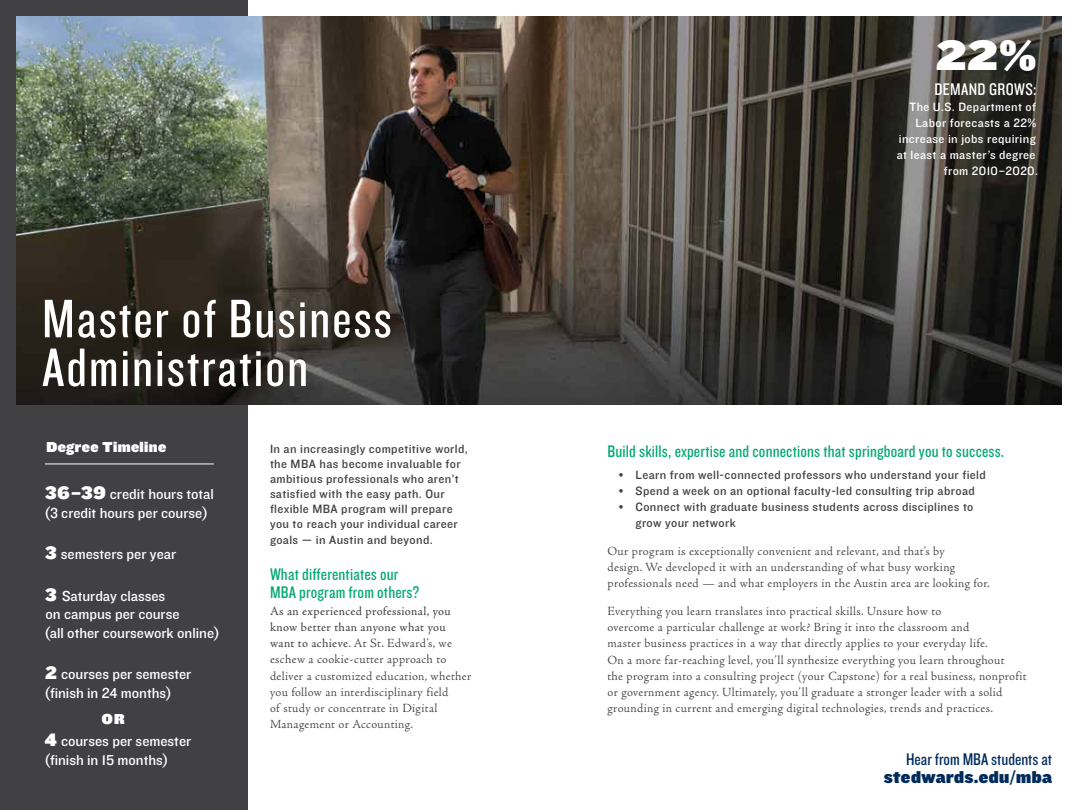
<style>
.page{position:relative;width:1080px;height:810px;background:#fff}
.page>*{position:absolute;margin:0;border:0;box-sizing:border-box;transform-origin:0 0}
.t1{font:56.25px/48.8px "Knockout HTF28 Junior Featherwt";letter-spacing:.03em;color:#fff;scale:1.13 1}
.t2{font:43.75px "Knockout HTF92 Ultmt Cruiserwt";color:#fff;scale:1.13 1}
.t3{font:17.5px/18.8px "Knockout HTF29 Junior Liteweight";letter-spacing:.01em;color:#03a86e}
.t4{font:17.5px "Knockout HTF29 Junior Liteweight";color:#002b5c}
.t5{font:17.5px "Knockout HTF92 Ultmt Cruiserwt";letter-spacing:.03em;color:#002b5c}
.t6{font:17.5px "Knockout HTF29 Junior Liteweight";letter-spacing:.02em;color:#fff}
.t7{font:15px/18.8px "Knockout HTF31 Junior Middlewt";color:#fff}
.t8{font:15px "Knockout HTF92 Ultmt Cruiserwt";letter-spacing:.03em;color:#fff}
.t9{font:300 12.5px/16.2px "Adobe Jenson Pro";letter-spacing:.025em;color:#414042}
.t10{font:12.5px/15px "Knockout HTF31 Junior Middlewt";letter-spacing:.03em;color:#414042}
.t11{font:12.5px/16px "Knockout HTF31 Junior Middlewt";letter-spacing:.03em;color:#fff;text-align:right}
.s1{font-family:"Knockout HTF92 Ultmt Cruiserwt";font-size:18.75px}
.s2{font-weight:400}
</style>
<div class="page">
<div style="left:0;top:0;width:248px;height:810px;background:#414042"></div>
<hr style="left:45px;top:464px;width:169px;height:1px;background:#fff">
<img style="left:17px;top:17px;width:1044px;height:388px">
<h1 class="t1" style="left:42px;top:296px;width:311px">Master of Business<br>Administration</h1>
<p class="t8" style="left:46px;top:439px;width:121px">Degree Timeline</p>
<p class="t7" style="left:44px;top:485px;width:171px"><span class="s1">36–39</span> credit hours total (3 credit hours per course)</p>
<p class="t7" style="left:45px;top:545px;width:133px"><span class="s1">3</span> semesters per year</p>
<p class="t7" style="left:44px;top:587px;width:177px"><span class="s1">3</span> Saturday classes<br>on campus per course<br>(all other coursework online)</p>
<p class="t7" style="left:44px;top:665px;width:149px"><span class="s1">2</span> courses per semester (finish in 24 months)</p>
<p class="t8" style="left:102px;top:711px;width:24px">OR</p>
<p class="t7" style="left:44px;top:733px;width:148px"><span class="s1">4</span> courses per semester (finish in 15 months)</p>
<p class="t10" style="left:270px;top:441px;width:199px">In an increasingly competitive world, the MBA has become invaluable for ambitious professionals who aren’t satisfied with the easy path. Our flexible MBA program will prepare you to reach your individual career</p>
<p class="t10" style="left:270px;top:533px;width:164px">goals — in Austin and beyond.</p>
<h3 class="t3" style="left:270px;top:565px;width:151px">What differentiates our<br>MBA program from others?</h3>
<p class="t9" style="left:270px;top:603px;width:203px"><span class="s2">As an experienced professional, you know better than anyone what you want to achieve</span>. At St. Edward’s, we eschew a cookie-cutter approach to deliver a customized education, whether you follow an interdisciplinary field<br>of study or concentrate in Digital Management or Accounting.</p>
<h2 class="t2" style="left:936px;top:31px;width:90px">22%</h2>
<h3 class="t6" style="left:934px;top:81px;width:104px">DEMAND GROWS:</h3>
<p class="t11" style="left:897px;top:100px;width:143px">The U.S. Department of<br>Labor forecasts a 22% increase in jobs requiring at least a master’s degree from 2010–2020.</p>
<h3 class="t3" style="left:607px;top:442px;width:398px">Build skills, expertise and connections that springboard you to success.</h3>
<p class="t10" style="left:619px;top:467px;width:369px">• Learn from well-connected professors who understand your field</p>
<p class="t10" style="left:619px;top:484px;width:358px">• Spend a week on an optional faculty-led consulting trip abroad</p>
<p class="t10" style="left:636px;top:499px;width:339px;line-height:16.2px;text-indent:-17px">• Connect with graduate business students across disciplines to grow your network</p>
<p class="t9" style="left:608px;top:543px;width:384px">Our program is exceptionally convenient and relevant, and that’s by<br>design. We developed it with an understanding of what busy working professionals need — and what employers in the Austin area are looking for.</p>
<p class="t9" style="left:608px;top:603px;width:421px">Everything you learn translates into practical skills. Unsure how to<br>overcome a particular challenge at work? Bring it into the classroom and<br>master business practices in a way that directly applies to your everyday life.<br>On a more far-reaching level, you’ll synthesize everything you learn throughout<br>the program into a consulting project (your Capstone) for a real business, nonprofit or government agency. Ultimately, you’ll graduate a stronger leader with a solid grounding in current and emerging digital technologies, trends and practices.</p>
<h3 class="t4" style="left:906px;top:751px;width:147px">Hear from MBA students at</h3>
<h3 class="t5" style="left:884px;top:767px;width:170px">stedwards.edu/mba</h3>
</div>
